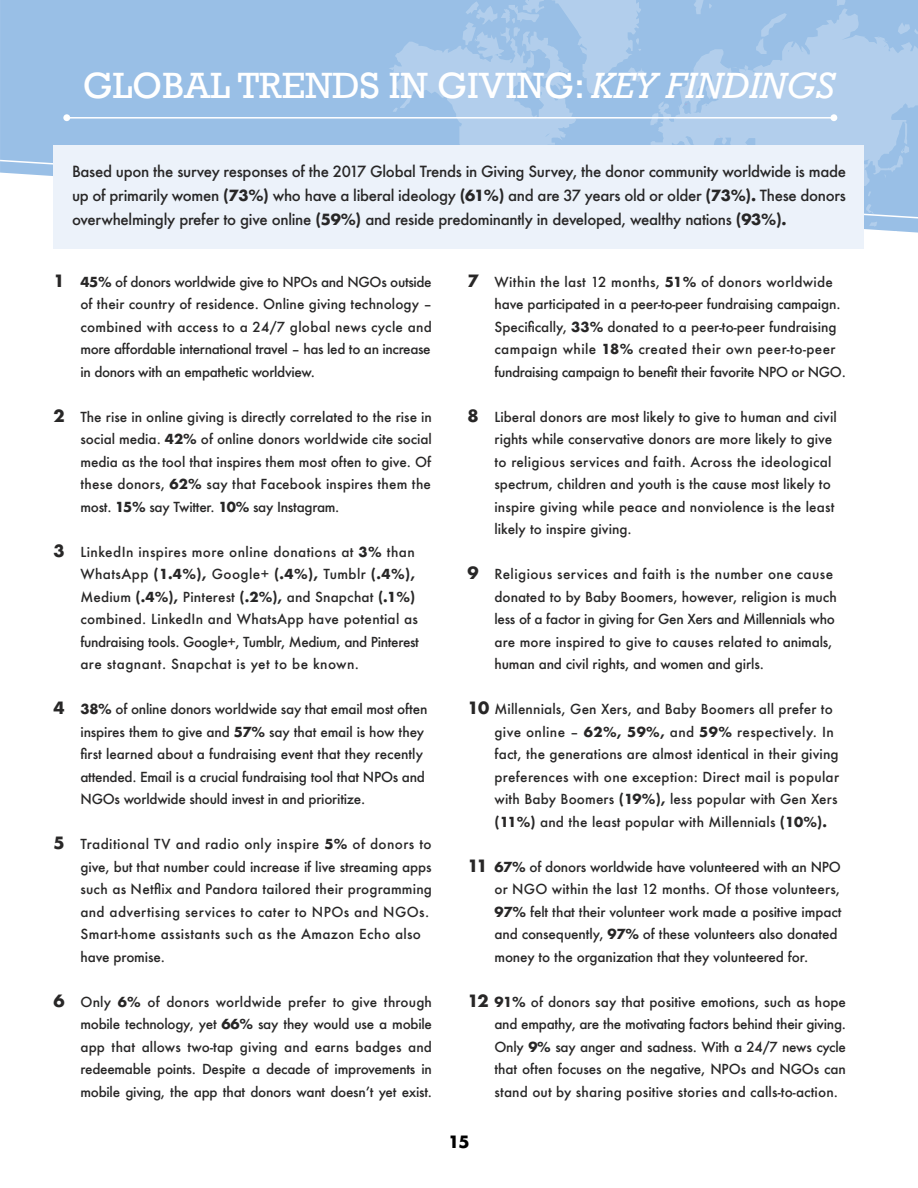
<style>
.page{position:relative;width:918px;height:1188px;background:#fff}
.page>*{position:absolute;margin:0;border:0;box-sizing:border-box;transform-origin:0 0}
.t1{font:37.5px "Rockwell";color:#fff}
.t2{font:700 16.5px "Futura";color:#000}
.t3{font:500 15px/24px "Futura";letter-spacing:-.02em;color:#282727;text-align:justify}
.t4{font:500 13.5px/22.5px "Futura";color:#282727}
.t5{font:500 13.5px/22.5px "Futura";letter-spacing:.02em;color:#282727}
.t6{font:500 13.5px/22.5px "Futura";letter-spacing:.025em;color:#282727}
.t7{font:500 13.5px/22.5px "Futura";letter-spacing:-.02em;color:#282727}
.s1{font-style:italic}
.s2{font-weight:700}
.s3{font-weight:700;font-size:16.5px}
</style>
<div class="page">
<div style="left:0;top:0;width:389px;height:160px;background:#99bfe6"></div>
<svg style="left:0;top:160px;width:53px;height:16px"></svg>
<svg style="left:389px;top:0;width:529px;height:249px;background:#a7c7e9"></svg>
<div style="left:53px;top:145px;width:811px;height:103px;background:#ecf2fa"></div>
<div style="left:63px;top:114px;width:7px;height:7px;background:#fff;border-radius:50%"></div>
<div style="left:831px;top:114px;width:6px;height:7px;background:#fff;border-radius:50%"></div>
<hr style="left:66px;top:117px;width:769px;height:2px;background:#fff">
<h1 class="t1" style="left:83px;top:64px;width:754px">GLOBAL TRENDS IN GIVING: <span class="s1">KEY FINDINGS</span></h1>
<p class="t3" style="left:72px;top:159px;width:776px">Based upon the survey responses of the 2017 Global Trends in Giving Survey, the donor community worldwide is made up of primarily women <span class="s2">(73%)</span> who have a liberal ideology <span class="s2">(61%)</span> and are 37 years old or older <span class="s2">(73%).</span> These donors overwhelmingly prefer to give online <span class="s2">(59%)</span> and reside predominantly in developed, wealthy nations <span class="s2">(93%).</span></p>
<p class="t4" style="left:80px;top:270px;width:353px;text-align:justify;text-indent:-27px"><span class="s3">1</span> <span class="s2">45%</span> of donors worldwide give to NPOs and NGOs outside of their country of residence. Online giving technology – combined with access to a 24/7 global news cycle and more affordable international travel – has led to an increase in donors with an empathetic worldview.</p>
<p class="t4" style="left:80px;top:405px;width:353px;text-align:justify;text-indent:-27px"><span class="s3">2</span> The rise in online giving is directly correlated to the rise in social media. <span class="s2">42%</span> of online donors worldwide cite social media as the tool that inspires them most often to give. Of these donors, <span class="s2">62%</span> say that Facebook inspires them the most. <span class="s2">15%</span> say Twitter. <span class="s2">10%</span> say Instagram.</p>
<p class="t5" style="left:80px;top:540px;width:340px;text-indent:-27px"><span class="s3">3</span> LinkedIn inspires more online donations at <span class="s2">3%</span> than WhatsApp <span class="s2">(1.4%),</span> Google+ <span class="s2">(.4%),</span> Tumblr <span class="s2">(.4%), </span>Medium <span class="s2">(.4%),</span> Pinterest <span class="s2">(.2%),</span> and Snapchat <span class="s2">(.1%) </span>combined. LinkedIn and WhatsApp have potential as fundraising tools. Google+, Tumblr, Medium, and Pinterest are stagnant. Snapchat is yet to be known.</p>
<p class="t7" style="left:80px;top:698px;width:348px;text-indent:-27px"><span class="s3">4</span> <span class="s2">38%</span> of online donors worldwide say that email most often inspires them to give and <span class="s2">57%</span> say that email is how they first learned about a fundraising event that they recently attended. Email is a crucial fundraising tool that NPOs and NGOs worldwide should invest in and prioritize.</p>
<p class="t6" style="left:80px;top:833px;width:353px;text-indent:-27px"><span class="s3">5</span> Traditional TV and radio only inspire <span class="s2">5%</span> of donors to give, but that number could increase if live streaming apps such as Netflix and Pandora tailored their programming and advertising services to cater to NPOs and NGOs.<br>Smart-home assistants such as the Amazon Echo also have promise.</p>
<p class="t4" style="left:80px;top:990px;width:353px;text-align:justify;text-indent:-27px"><span class="s3">6</span> Only <span class="s2">6%</span> of donors worldwide prefer to give through mobile technology, yet <span class="s2">66%</span> say they would use a mobile app that allows two-tap giving and earns badges and redeemable points. Despite a decade of improvements in mobile giving, the app that donors want doesn’t yet exist.</p>
<p class="t4" style="left:494px;top:270px;width:353px;text-indent:-27px"><span class="s3">7</span> Within the last 12 months, <span class="s2">51%</span> of donors worldwide have participated in a peer-to-peer fundraising campaign.<br>Specifically, <span class="s2">33%</span> donated to a peer-to-peer fundraising campaign while <span class="s2">18%</span> created their own peer-to-peer fundraising campaign to benefit their favorite NPO or NGO.</p>
<p class="t4" style="left:494px;top:405px;width:344px;text-indent:-27px"><span class="s3">8</span> Liberal donors are most likely to give to human and civil rights while conservative donors are more likely to give to religious services and faith. Across the ideological spectrum, children and youth is the cause most likely to inspire giving while peace and nonviolence is the least likely to inspire giving.</p>
<p class="t4" style="left:494px;top:563px;width:344px;text-indent:-27px"><span class="s3">9</span> Religious services and faith is the number one cause donated to by Baby Boomers, however, religion is much less of a factor in giving for Gen Xers and Millennials who are more inspired to give to causes related to animals, human and civil rights, and women and girls.</p>
<p class="t4" style="left:494px;top:698px;width:346px;text-indent:-27px"><span class="s3">10</span> Millennials, Gen Xers, and Baby Boomers all prefer to give online – <span class="s2">62%, 59%,</span> and <span class="s2">59%</span> respectively. In fact, the generations are almost identical in their giving preferences with one exception: Direct mail is popular with Baby Boomers <span class="s2">(19%),</span> less popular with Gen Xers <span class="s2">(11%)</span> and the least popular with Millennials <span class="s2">(10%).</span></p>
<p class="t4" style="left:494px;top:855px;width:348px;text-indent:-27px"><span class="s3">11</span> <span class="s2">67%</span> of donors worldwide have volunteered with an NPO or NGO within the last 12 months. Of those volunteers, <span class="s2">97%</span> felt that their volunteer work made a positive impact and consequently, <span class="s2">97%</span> of these volunteers also donated money to the organization that they volunteered for.</p>
<p class="t4" style="left:494px;top:990px;width:353px;text-align:justify;text-indent:-27px"><span class="s3">12</span> <span class="s2">91%</span> of donors say that positive emotions, such as hope and empathy, are the motivating factors behind their giving.<br>Only <span class="s2">9%</span> say anger and sadness. With a 24/7 news cycle that often focuses on the negative, NPOs and NGOs can stand out by sharing positive stories and calls-to-action.</p>
<p class="t2" style="left:448px;top:1130px;width:23px">15</p>
</div>
